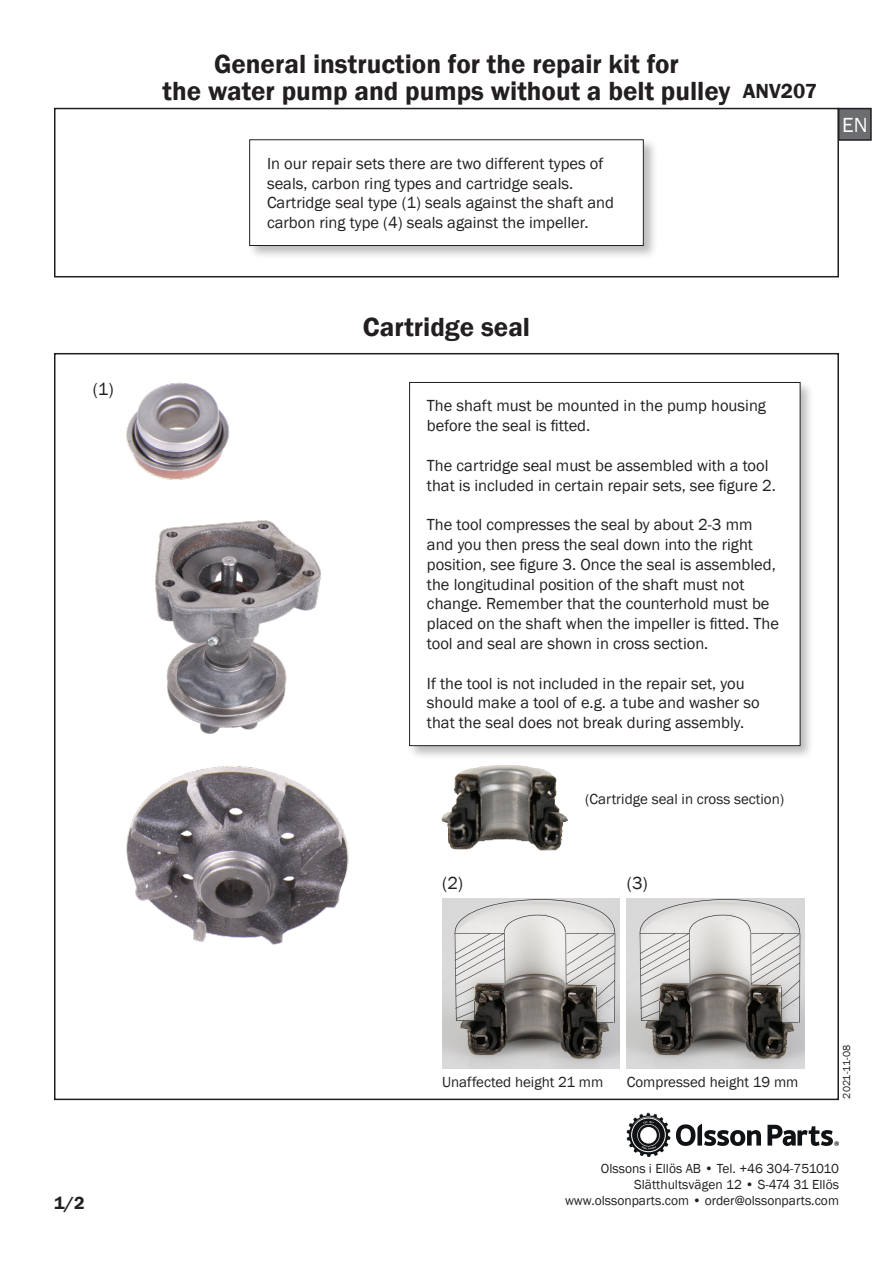
<style>
.page{position:relative;width:893px;height:1263px;background:#fff}
.page>*{position:absolute;margin:0;border:0;box-sizing:border-box;transform-origin:0 0}
.t1{font:600 27px/27px "Franklin Gothic";color:#231f20;text-align:center}
.t2{font:600 21px "Franklin Gothic";color:#231f20}
.t3{font:21px "Franklin Gothic";color:#fff}
.t4{font:18px "Franklin Gothic";color:#231f20}
.t5{font:600 18px "Franklin Gothic";color:#231f20}
.t6{font:16.5px/19.8px "Franklin Gothic";color:#231f20}
.t7{font:15px "Franklin Gothic";color:#231f20}
.t8{font:13.5px/16.2px "Franklin Gothic";color:#231f20;text-align:right}
.t9{font:10.5px "Franklin Gothic";color:#231f20}
</style>
<div class="page">
<div style="left:247px;top:137px;width:411px;height:123px;background:#231f20;opacity:.3"></div>
<div style="left:250px;top:140px;width:393px;height:105px;background:#fff"></div>
<div style="left:249px;top:139px;width:395px;height:107px;border:1px solid #231f20"></div>
<div style="left:407px;top:380px;width:408px;height:380px;background:#231f20;opacity:.3"></div>
<div style="left:410px;top:382px;width:390px;height:364px;background:#fff"></div>
<div style="left:409px;top:382px;width:391px;height:364px;border:1px solid #231f20"></div>
<img style="left:156px;top:520px;width:164px;height:214px">
<img style="left:126px;top:382px;width:104px;height:98px">
<img style="left:126px;top:767px;width:223px;height:178px">
<img style="left:442px;top:898px;width:178px;height:170px">
<img style="left:438px;top:756px;width:137px;height:95px">
<img style="left:627px;top:898px;width:177px;height:170px">
<div style="left:54px;top:108px;width:785px;height:169px;border:2px solid #231f20"></div>
<div style="left:839px;top:109px;width:32px;height:31px;background:#6c6d70"></div>
<div style="left:838px;top:108px;width:34px;height:33px;border:2px solid #231f20"></div>
<svg style="left:676px;top:1124px;width:85px;height:22px"></svg>
<svg style="left:626px;top:1113px;width:44px;height:44px"></svg>
<svg style="left:767px;top:1125px;width:72px;height:21px"></svg>
<p class="t4" style="left:93px;top:377px;width:23px">(1)</p>
<p class="t1" style="left:163px;top:51px;width:569px">General instruction for the repair kit for<br>the water pump and pumps without a belt pulley</p>
<p class="t2" style="left:743px;top:78px;width:76px">ANV207</p>
<p class="t6" style="left:267px;top:154px;width:348px">In our repair sets there are two different types of seals, carbon ring types and cartridge seals.<br>Cartridge seal type (1) seals against the shaft and carbon ring type (4) seals against the impeller.</p>
<p class="t3" style="left:842px;top:112px;width:27px">EN</p>
<p class="t1" style="left:363px;top:314px;width:169px">Cartridge seal</p>
<p class="t6" style="left:427px;top:396px;width:341px">The shaft must be mounted in the pump housing before the seal is fitted.</p>
<p class="t6" style="left:427px;top:456px;width:350px">The cartridge seal must be assembled with a tool that is included in certain repair sets, see figure 2.</p>
<p class="t6" style="left:427px;top:515px;width:353px">The tool compresses the seal by about 2-3 mm and you then press the seal down into the right position, see figure 3. Once the seal is assembled, the longitudinal position of the shaft must not change. Remember that the counterhold must be placed on the shaft when the impeller is fitted. The tool and seal are shown in cross section.</p>
<p class="t6" style="left:427px;top:674px;width:334px">If the tool is not included in the repair set, you should make a tool of e.g. a tube and washer so that the seal does not break during assembly.</p>
<p class="t7" style="left:585px;top:790px;width:200px">(Cartridge seal in cross section)</p>
<p class="t4" style="left:442px;top:872px;width:23px">(2)</p>
<p class="t4" style="left:627px;top:872px;width:23px">(3)</p>
<p class="t5" style="left:54px;top:1192px;width:32px">1/2</p>
<p class="t7" style="left:442px;top:1072px;width:163px">Unaffected height 21 mm</p>
<p class="t7" style="left:627px;top:1072px;width:173px">Compressed height 19 mm</p>
<p class="t9" style="left:840px;top:1098px;width:55px;rotate:-90deg">2021-11-08</p>
<p class="t8" style="left:565px;top:1160px;width:275px">Olssons i Ellös AB • Tel. +46 304-751010<br>Slätthultsvägen 12 • S-474 31 Ellös www.olssonparts.com • order@olssonparts.com</p>
</div>
